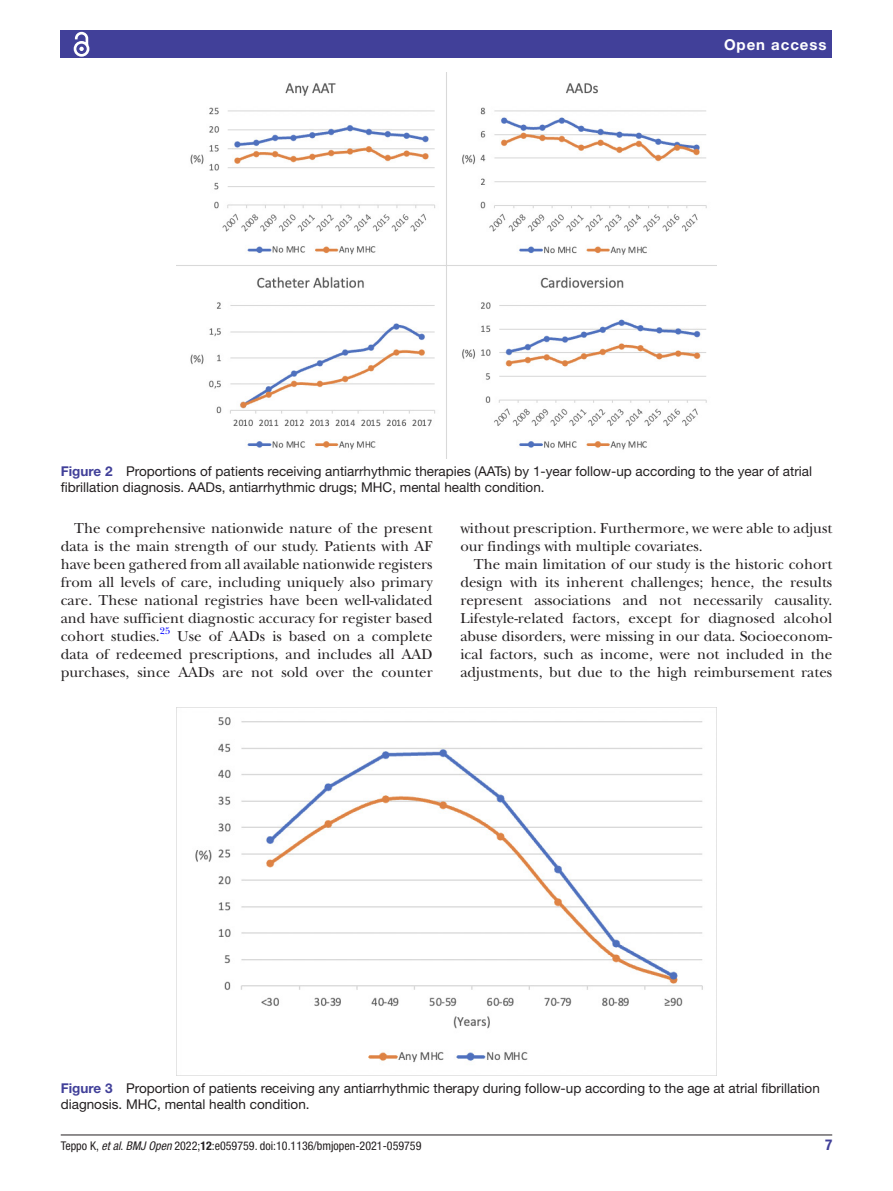
<style>
.page{position:relative;width:893px;height:1191px;background:#fff}
.page>*{position:absolute;margin:0;border:0;box-sizing:border-box;transform-origin:0 0}
.t1{font:15px/18px "New Baskerville";color:#231f20;text-align:justify}
.t2{font:700 15px "Helvetica Neue LT Std";letter-spacing:.065em;color:#fff}
.t3{font:700 condensed 15px "Helvetica Neue LT Std";color:#414099}
.t4{font:13.5px/16.2px "Helvetica Neue LT Std";color:#231f20}
.t5{font:condensed 12px "Helvetica Neue LT Std";color:#231f20}
.t6{font:9.9px "New Baskerville";color:#00f}
.s1{font-weight:700;color:#414099}
.s2{font-style:italic}
.s3{font-weight:700}
</style>
<div class="page">
<hr style="left:61px;top:1134px;width:771px;height:1px;background:#231f20">
<div style="left:61px;top:31px;width:771px;height:27px;background:#414099"></div>
<svg style="left:73px;top:31px;width:17px;height:26px"></svg>
<img style="left:176px;top:73px;width:540px;height:385px">
<img style="left:176px;top:707px;width:540px;height:368px">
<p class="t2" style="left:724px;top:35px;width:104px">Open access</p>
<p class="t4" style="left:61px;top:462px;width:753px"><span class="s1">Figure 2</span> Proportions of patients receiving antiarrhythmic therapies (AATs) by 1-year follow-up according to the year of atrial fibrillation diagnosis. AADs, antiarrhythmic drugs; MHC, mental health condition.</p>
<p class="t1" style="left:61px;top:519px;width:373px;text-indent:14px">The comprehensive nationwide nature of the present data is the main strength of our study. Patients with AF have been gathered from all available nationwide registers from all levels of care, including uniquely also primary care. These national registries have been well-validated and have sufficient diagnostic accuracy for register based cohort studies.</p>
<p class="t6" style="left:160px;top:625px;width:12px">25</p>
<p class="t1" style="left:61px;top:627px;width:373px;text-indent:116px">Use of AADs is based on a complete data of redeemed prescriptions, and includes all AAD purchases, since AADs are not sold over the counter</p>
<p class="t1" style="left:460px;top:519px;width:373px">without prescription. Furthermore, we were able to adjust our findings with multiple covariates.</p>
<p class="t1" style="left:460px;top:555px;width:373px;text-indent:14px">The main limitation of our study is the historic cohort design with its inherent challenges; hence, the results represent associations and not necessarily causality.<br>Lifestyle-related factors, except for diagnosed alcohol abuse disorders, were missing in our data. Socioeconom&shy;ical factors, such as income, were not included in the adjustments, but due to the high reimbursement rates</p>
<p class="t4" style="left:61px;top:1080px;width:761px"><span class="s1">Figure 3</span> Proportion of patients receiving any antiarrhythmic therapy during follow-up according to the age at atrial fibrillation diagnosis. MHC, mental health condition.</p>
<p class="t5" style="left:61px;top:1138px;width:362px">Teppo K, <span class="s2">et al</span>. <span class="s2">BMJ Open</span> 2022;<span class="s3">12</span>:e059759. doi:10.1136/bmjopen-2021-059759</p>
<p class="t3" style="left:825px;top:1135px;width:9px">7</p>
</div>
